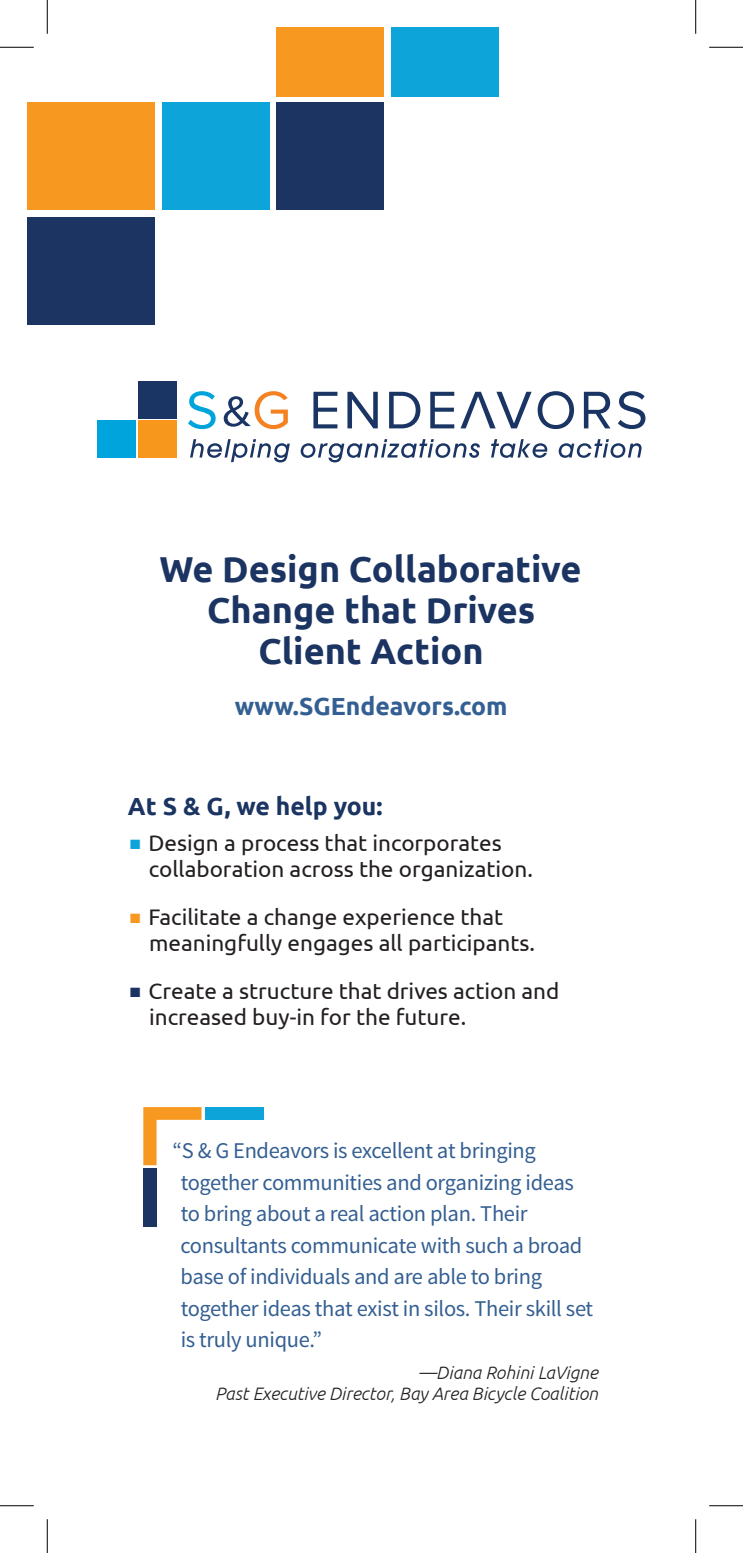
<style>
.page{position:relative;width:743px;height:1553px;background:#fff}
.page>*{position:absolute;margin:0;border:0;box-sizing:border-box;transform-origin:0 0}
.Heading_1{font:700 36px/41.4px "Ubuntu";color:#1b3462;text-align:center}
.t1{font:700 24.75px "Ubuntu";color:#345f92}
.t2{font:700 24.75px "Ubuntu";color:#1b3462}
.t3{font:22.5px/31.5px "Source Sans Pro";letter-spacing:-.015em;color:#345f92}
.List_Paragraph{font:22.5px/25.9px "Ubuntu";color:#231f20}
.t4{font:italic 300 18px "Ubuntu";color:#231f20}
.s1{color:#0ca4d9}
.s2{color:#f79821}
.s3{color:#1b3462}
</style>
<div class="page">
<svg style="left:188px;top:391px;width:27px;height:38px"></svg>
<svg style="left:224px;top:391px;width:64px;height:38px"></svg>
<svg style="left:313px;top:392px;width:24px;height:36px"></svg>
<svg style="left:347px;top:392px;width:31px;height:36px"></svg>
<svg style="left:389px;top:392px;width:31px;height:36px"></svg>
<svg style="left:430px;top:392px;width:24px;height:36px"></svg>
<svg style="left:537px;top:391px;width:37px;height:38px"></svg>
<svg style="left:583px;top:392px;width:27px;height:36px"></svg>
<svg style="left:618px;top:391px;width:27px;height:38px"></svg>
<svg style="left:190px;top:439px;width:100px;height:23px"></svg>
<svg style="left:300px;top:439px;width:180px;height:23px"></svg>
<svg style="left:491px;top:439px;width:56px;height:19px"></svg>
<svg style="left:558px;top:439px;width:83px;height:19px"></svg>
<svg style="left:460px;top:392px;width:71px;height:36px"></svg>
<div style="left:138px;top:381px;width:39px;height:37px;background:#1a3564"></div>
<div style="left:138px;top:420px;width:39px;height:38px;background:#f7981d"></div>
<div style="left:97px;top:420px;width:39px;height:38px;background:#00a4dc"></div>
<div style="left:27px;top:217px;width:128px;height:107px;background:#1b3462"></div>
<div style="left:27px;top:103px;width:128px;height:107px;background:#f79821"></div>
<div style="left:162px;top:103px;width:107px;height:107px;background:#0ca4d9"></div>
<div style="left:276px;top:103px;width:107px;height:107px;background:#1b3462"></div>
<div style="left:276px;top:27px;width:107px;height:69px;background:#f79821"></div>
<div style="left:391px;top:27px;width:107px;height:69px;background:#0ca4d9"></div>
<div style="left:143px;top:1168px;width:13px;height:59px;background:#1b3462"></div>
<svg style="left:143px;top:1107px;width:58px;height:58px"></svg>
<div style="left:205px;top:1107px;width:59px;height:12px;background:#0ca4d9"></div>
<hr style="left:0;top:47px;width:34px;height:1px;background:#000">
<hr style="left:709px;top:47px;width:33px;height:1px;background:#000">
<hr style="left:0;top:1505px;width:34px;height:1px;background:#000">
<hr style="left:709px;top:1505px;width:33px;height:1px;background:#000">
<hr style="left:47px;top:0;width:1px;height:34px;background:#000">
<hr style="left:47px;top:1519px;width:1px;height:33px;background:#000">
<hr style="left:695px;top:0;width:1px;height:34px;background:#000">
<hr style="left:695px;top:1519px;width:1px;height:33px;background:#000">
<p class="Heading_1" style="left:159px;top:547px;width:423px">We Design Collaborative<br>Change that Drives<br>Client Action</p>
<p class="t1" style="left:235px;top:691px;width:274px">www.SGEndeavors.com</p>
<p class="t2" style="left:128px;top:791px;width:256px">At S &amp; G, we help you:</p>
<p class="List_Paragraph" style="left:149px;top:829px;width:385px;text-indent:-19px"><span class="s1">■</span> Design a process that incorporates collaboration across the organization.</p>
<p class="List_Paragraph" style="left:149px;top:903px;width:387px;text-indent:-19px"><span class="s2">■</span> Facilitate a change experience that meaningfully engages all participants.</p>
<p class="List_Paragraph" style="left:149px;top:977px;width:412px;text-indent:-19px"><span class="s3">■</span> Create a structure that drives action and increased buy-in for the future.</p>
<p class="t3" style="left:180px;top:1135px;width:414px;text-indent:-8px">“S &amp; G Endeavors is excellent at bringing together communities and organizing ideas to bring about a real action plan. Their consultants communicate with such a broad base of individuals and are able to bring together ideas that exist in silos. Their skill set is truly unique.”</p>
<p class="t4" style="left:418px;top:1361px;width:181px">—Diana Rohini LaVigne</p>
<p class="t4" style="left:215px;top:1383px;width:384px">Past Executive Director, Bay Area Bicycle Coalition</p>
</div>
